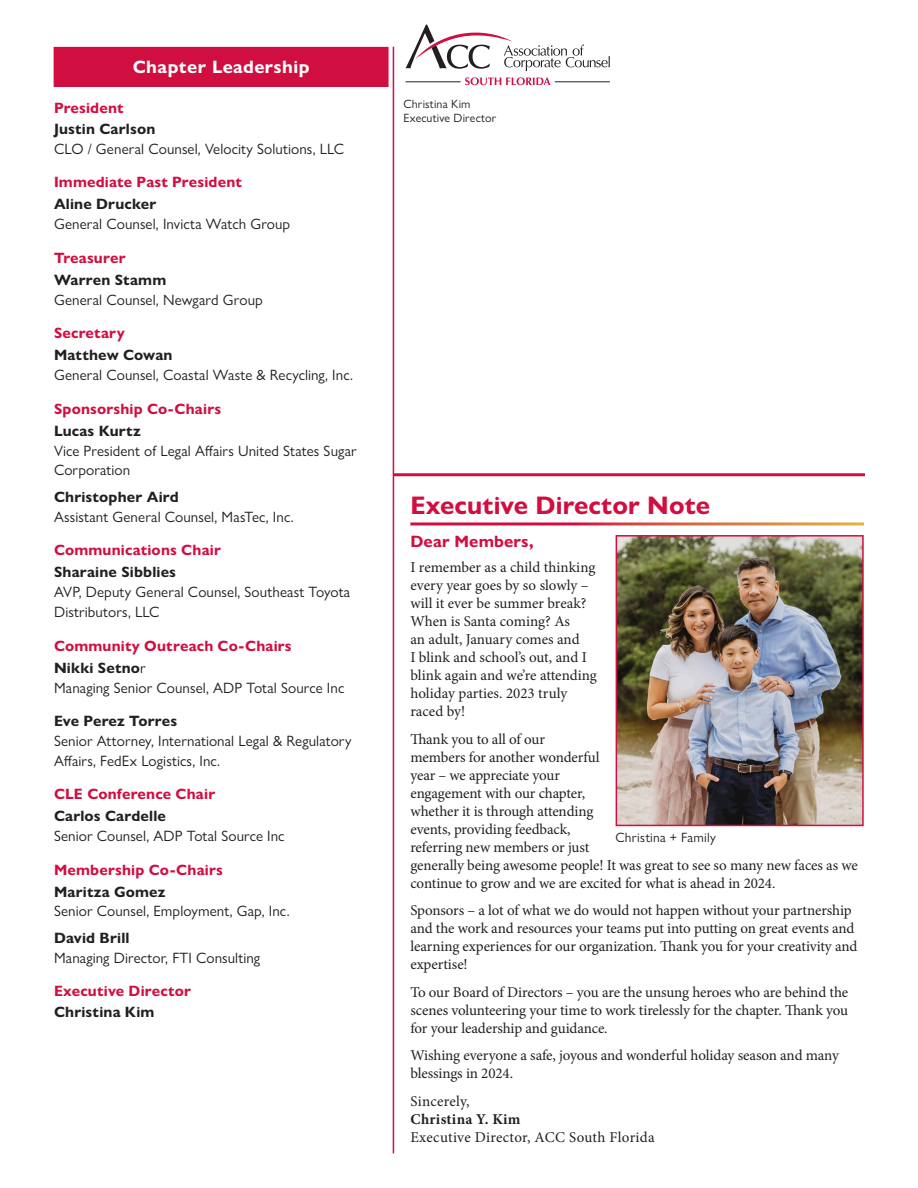
<style>
.page{position:relative;width:918px;height:1188px;background:#fff}
.page>*{position:absolute;margin:0;border:0;box-sizing:border-box;transform-origin:0 0}
.Headline_with_rule{font:700 25.5px "Gill Sans Nova";letter-spacing:.005em;color:#d10e40}
.board_head{font:700 18px "Gill Sans Nova";letter-spacing:.01em;color:#fff}
.Subhead{font:700 16.5px "Gill Sans Nova";letter-spacing:.01em;color:#d10e40}
.body_type{font:15px/18px "Minion Pro";letter-spacing:-.005em;color:#231f20}
.BOD_Name{font:15px/19.8px "Gill Sans Nova";letter-spacing:.005em;color:#231f20}
.BOD_Title{font:700 15px "Gill Sans Nova";letter-spacing:.015em;color:#d10e40}
.BOD_Name-2{font:700 15px "Gill Sans Nova";letter-spacing:.015em;color:#231f20}
.body_type-2{font:15px/18px "Minion Pro";letter-spacing:.02em;color:#231f20}
.boxed_text{font:13.5px "Gill Sans Nova";letter-spacing:.02em;color:#231f20}
.BOD_info{font:12px "Gill Sans Nova";letter-spacing:.015em;color:#231f20}
.s1{font-weight:400}
.s2{font-weight:700}
</style>
<div class="page">
<div style="left:54px;top:48px;width:334px;height:38px;background:#d10e40"></div>
<div style="left:54px;top:47px;width:335px;height:40px;border:2px solid #d10e40"></div>
<hr style="left:394px;top:473px;width:471px;height:3px;background:#d10e40">
<svg style="left:406px;top:25px;width:204px;height:46px"></svg>
<svg style="left:465px;top:77px;width:86px;height:8px"></svg>
<hr style="left:555px;top:82px;width:55px;height:1px;background:#231f20">
<hr style="left:406px;top:82px;width:55px;height:1px;background:#231f20">
<hr style="left:393px;top:47px;width:1px;height:1106px;background:#d10e40">
<img style="left:619px;top:538px;width:242px;height:285px">
<div style="left:616px;top:535px;width:248px;height:291px;border:2px solid #d10e40"></div>
<p class="board_head" style="left:93px;top:56px;width:257px">Board Members and Contacts</p>
<p class="board_head" style="left:133px;top:56px;width:178px">Chapter Leadership</p>
<p class="BOD_Title" style="left:54px;top:99px;width:71px">President</p>
<p class="BOD_Name-2" style="left:54px;top:120px;width:103px">Justin Carlson</p>
<p class="BOD_Name" style="left:54px;top:139px;width:292px">CLO / General Counsel, Velocity Solutions, LLC</p>
<p class="BOD_Title" style="left:54px;top:173px;width:189px">Immediate Past President</p>
<p class="BOD_Name-2" style="left:54px;top:195px;width:104px">Aline Drucker</p>
<p class="BOD_Name" style="left:54px;top:214px;width:238px">General Counsel, Invicta Watch Group</p>
<p class="BOD_Title" style="left:54px;top:248px;width:73px">Treasurer</p>
<p class="BOD_Name-2" style="left:54px;top:270px;width:114px">Warren Stamm</p>
<p class="BOD_Name" style="left:54px;top:290px;width:210px">General Counsel, Newgard Group</p>
<p class="BOD_Title" style="left:54px;top:324px;width:72px">Secretary</p>
<p class="BOD_Name-2" style="left:54px;top:346px;width:120px">Matthew Cowan</p>
<p class="BOD_Name" style="left:54px;top:365px;width:300px">General Counsel, Coastal Waste &amp; Recycling, Inc.</p>
<p class="BOD_Title" style="left:54px;top:399px;width:169px">Sponsorship Co-Chairs</p>
<p class="BOD_Name-2" style="left:54px;top:421px;width:88px">Lucas Kurtz</p>
<p class="BOD_Name" style="left:54px;top:440px;width:304px">Vice President of Legal Affairs United States Sugar<br>Corporation</p>
<p class="BOD_Name-2" style="left:54px;top:488px;width:126px">Christopher Aird</p>
<p class="BOD_Name" style="left:54px;top:507px;width:241px">Assistant General Counsel, MasTec, Inc.</p>
<p class="BOD_Title" style="left:54px;top:541px;width:168px">Communications Chair</p>
<p class="BOD_Name-2" style="left:54px;top:563px;width:124px">Sharaine Sibblies</p>
<p class="BOD_Name" style="left:54px;top:582px;width:298px">AVP, Deputy General Counsel, Southeast Toyota<br>Distributors, LLC</p>
<p class="BOD_Title" style="left:54px;top:636px;width:239px">Community Outreach Co-Chairs</p>
<p class="BOD_Name-2" style="left:54px;top:658px;width:93px">Nikki Setno<span class="s1">r</span></p>
<p class="BOD_Name" style="left:54px;top:677px;width:292px">Managing Senior Counsel, ADP Total Source Inc</p>
<p class="BOD_Name-2" style="left:54px;top:712px;width:125px">Eve Perez Torres</p>
<p class="BOD_Name" style="left:54px;top:731px;width:299px">Senior Attorney, International Legal &amp; Regulatory<br>Affairs, FedEx Logistics, Inc.</p>
<p class="BOD_Title" style="left:54px;top:785px;width:163px">CLE Conference Chair</p>
<p class="BOD_Name-2" style="left:54px;top:807px;width:114px">Carlos Cardelle</p>
<p class="BOD_Name" style="left:54px;top:826px;width:232px">Senior Counsel, ADP Total Source Inc</p>
<p class="BOD_Title" style="left:54px;top:860px;width:170px">Membership Co-Chairs</p>
<p class="BOD_Name-2" style="left:54px;top:882px;width:113px">Maritza Gomez</p>
<p class="BOD_Name" style="left:54px;top:901px;width:237px">Senior Counsel, Employment, Gap, Inc.</p>
<p class="BOD_Name-2" style="left:54px;top:929px;width:77px">David Brill</p>
<p class="BOD_Name" style="left:54px;top:948px;width:208px">Managing Director, FTI Consulting</p>
<p class="BOD_Title" style="left:54px;top:982px;width:139px">Executive Director</p>
<p class="BOD_Name-2" style="left:54px;top:1003px;width:102px">Christina Kim</p>
<p class="BOD_info" style="left:403px;top:97px;width:68px">Christina Kim</p>
<p class="BOD_info" style="left:403px;top:110px;width:94px">Executive Director</p>
<p class="Headline_with_rule" style="left:410px;top:489px;width:301px">Executive Director Note</p>
<p class="Subhead" style="left:410px;top:531px;width:125px">Dear Members,</p>
<p class="body_type" style="left:410px;top:558px;width:188px">I remember as a child thinking every year goes by so slowly – will it ever be summer break?<br>When is Santa coming? As<br>an adult, January comes and<br>I blink and school’s out, and I blink again and we’re attending holiday parties. 2023 truly raced by!</p>
<p class="body_type" style="left:410px;top:730px;width:449px">Thank you to all of our<br>members for another wonderful<br>year – we appreciate your<br>engagement with our chapter,<br>whether it is through attending<br>events, providing feedback,<br>referring new members or just<br>generally being awesome people! It was great to see so many new faces as we continue to grow and we are excited for what is ahead in 2024.</p>
<p class="body_type" style="left:410px;top:901px;width:448px">Sponsors – a lot of what we do would not happen without your partnership and the work and resources your teams put into putting on great events and learning experiences for our organization. Thank you for your creativity and expertise!</p>
<p class="body_type" style="left:410px;top:983px;width:439px;text-align:justify">To our Board of Directors – you are the unsung heroes who are behind the scenes volunteering your time to work tirelessly for the chapter. Thank you for your leadership and guidance.</p>
<p class="body_type" style="left:410px;top:1047px;width:430px">Wishing everyone a safe, joyous and wonderful holiday season and many blessings in 2024.</p>
<p class="body_type-2" style="left:410px;top:1092px;width:246px">Sincerely,<br><span class="s2">Christina Y. Kim<br></span>Executive Director, ACC South Florida</p>
<p class="boxed_text" style="left:615px;top:829px;width:102px">Christina + Family</p>
</div>
